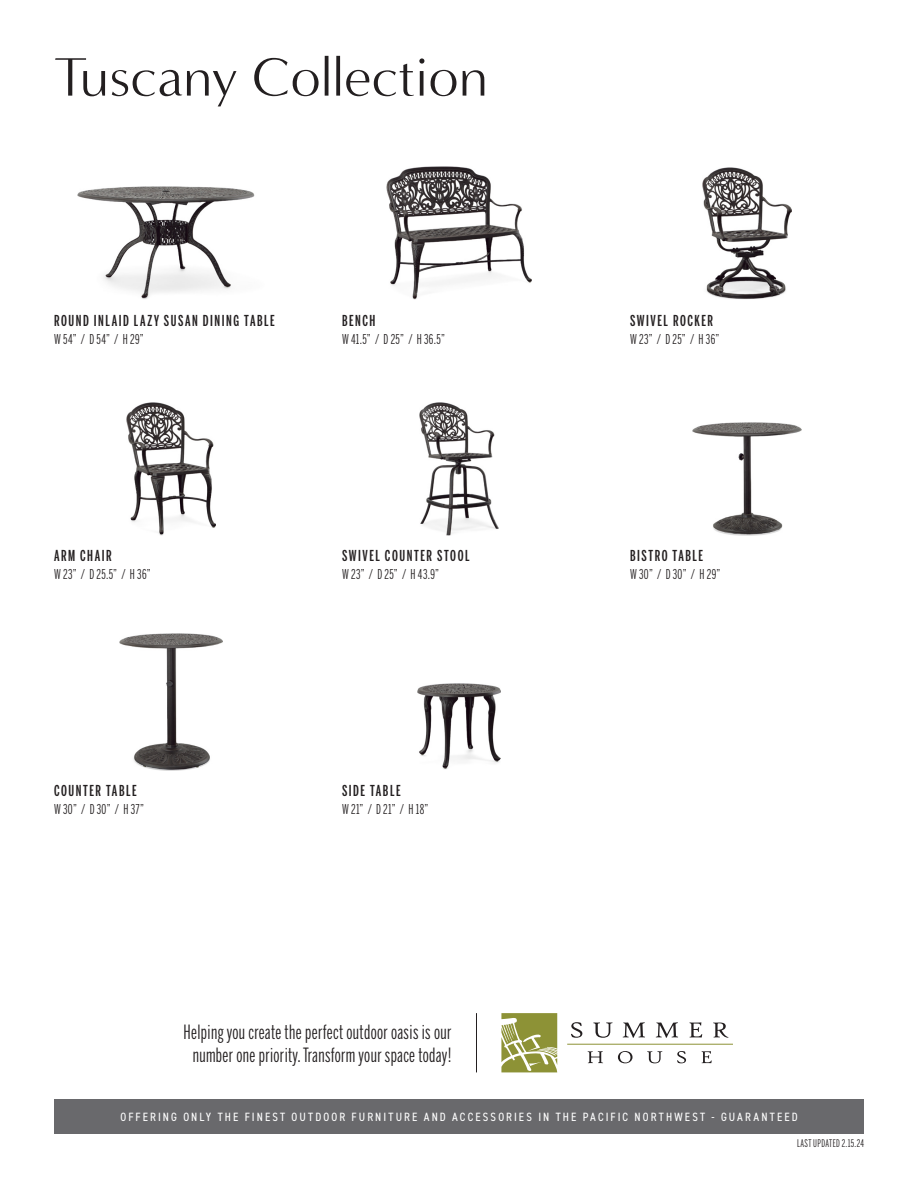
<style>
.page{position:relative;width:918px;height:1188px;background:#fff}
.page>*{position:absolute;margin:0;border:0;box-sizing:border-box;transform-origin:0 0}
.t1{font:55.5px "Minerva Modern";color:#231f20}
.t2{font:19.5px/23.4px "Benton Sans Extra Compressed";letter-spacing:.02em;color:#231f20;text-align:center}
.t3{font:500 15px "Benton Sans Extra Compressed";letter-spacing:.105em;color:#231f20}
.t4{font:13.5px "Benton Sans Extra Compressed";letter-spacing:.03em;color:#231f20}
.t5{font:condensed 12px "DIN2014";letter-spacing:.175em;color:#fff}
.t6{font:10.5px "Benton Sans Extra Compressed";letter-spacing:.04em;color:#231f20}
</style>
<div class="page">
<img style="left:420px;top:402px;width:78px;height:133px">
<img style="left:387px;top:167px;width:144px;height:132px">
<img style="left:120px;top:634px;width:102px;height:137px">
<img style="left:693px;top:423px;width:108px;height:112px">
<img style="left:703px;top:167px;width:88px;height:132px">
<img style="left:126px;top:402px;width:90px;height:133px">
<img style="left:78px;top:187px;width:177px;height:112px">
<img style="left:417px;top:684px;width:84px;height:85px">
<div style="left:54px;top:1099px;width:810px;height:35px;background:#69696c"></div>
<hr style="left:476px;top:1013px;width:1px;height:59px;background:#231f20">
<svg style="left:501px;top:1013px;width:56px;height:59px;background:#a5a960"></svg>
<svg style="left:571px;top:1022px;width:11px;height:16px"></svg>
<svg style="left:593px;top:1022px;width:20px;height:16px"></svg>
<svg style="left:623px;top:1022px;width:22px;height:16px"></svg>
<svg style="left:656px;top:1022px;width:22px;height:16px"></svg>
<svg style="left:689px;top:1022px;width:13px;height:15px"></svg>
<svg style="left:713px;top:1023px;width:15px;height:15px"></svg>
<svg style="left:588px;top:1051px;width:15px;height:12px"></svg>
<svg style="left:618px;top:1051px;width:15px;height:12px"></svg>
<svg style="left:647px;top:1051px;width:15px;height:12px"></svg>
<svg style="left:677px;top:1051px;width:9px;height:12px"></svg>
<svg style="left:702px;top:1051px;width:10px;height:12px"></svg>
<hr style="left:567px;top:1044px;width:166px;height:1px;background:#8d9236">
<p class="t1" style="left:54px;top:45px;width:435px">Tuscany Collection</p>
<p class="t3" style="left:54px;top:311px;width:222px">ROUND INLAID LAZY SUSAN DINING TABLE</p>
<p class="t4" style="left:54px;top:331px;width:91px">W 54” / D 54” / H 29”</p>
<p class="t3" style="left:342px;top:311px;width:35px">BENCH</p>
<p class="t4" style="left:342px;top:331px;width:104px">W 41.5” / D 25” / H 36.5”</p>
<p class="t3" style="left:54px;top:546px;width:59px">ARM CHAIR</p>
<p class="t4" style="left:54px;top:565px;width:98px">W 23” / D 25.5” / H 36”</p>
<p class="t3" style="left:342px;top:546px;width:129px">SWIVEL COUNTER STOOL</p>
<p class="t4" style="left:342px;top:566px;width:99px">W 23” / D 25” / H 43.9”</p>
<p class="t3" style="left:54px;top:781px;width:84px">COUNTER TABLE</p>
<p class="t4" style="left:54px;top:801px;width:91px">W 30” / D 30” / H 37”</p>
<p class="t3" style="left:342px;top:781px;width:60px">SIDE TABLE</p>
<p class="t4" style="left:342px;top:801px;width:88px">W 21” / D 21” / H 18”</p>
<p class="t2" style="left:184px;top:1020px;width:270px">Helping you create the perfect outdoor oasis is our number one priority. Transform your space today!</p>
<p class="t3" style="left:630px;top:311px;width:85px">SWIVEL ROCKER</p>
<p class="t4" style="left:630px;top:331px;width:91px">W 23” / D 25” / H 36”</p>
<p class="t3" style="left:630px;top:546px;width:75px">BISTRO TABLE</p>
<p class="t4" style="left:630px;top:566px;width:92px">W 30” / D 30” / H 29”</p>
<p class="t5" style="left:120px;top:1109px;width:679px">OFFERING ONLY THE FINEST OUTDOOR FURNITURE AND ACCESSORIES IN THE PACIFIC NORTHWEST - GUARANTEED</p>
<p class="t6" style="left:797px;top:1137px;width:68px">LAST UPDATED 2.15.24</p>
</div>
